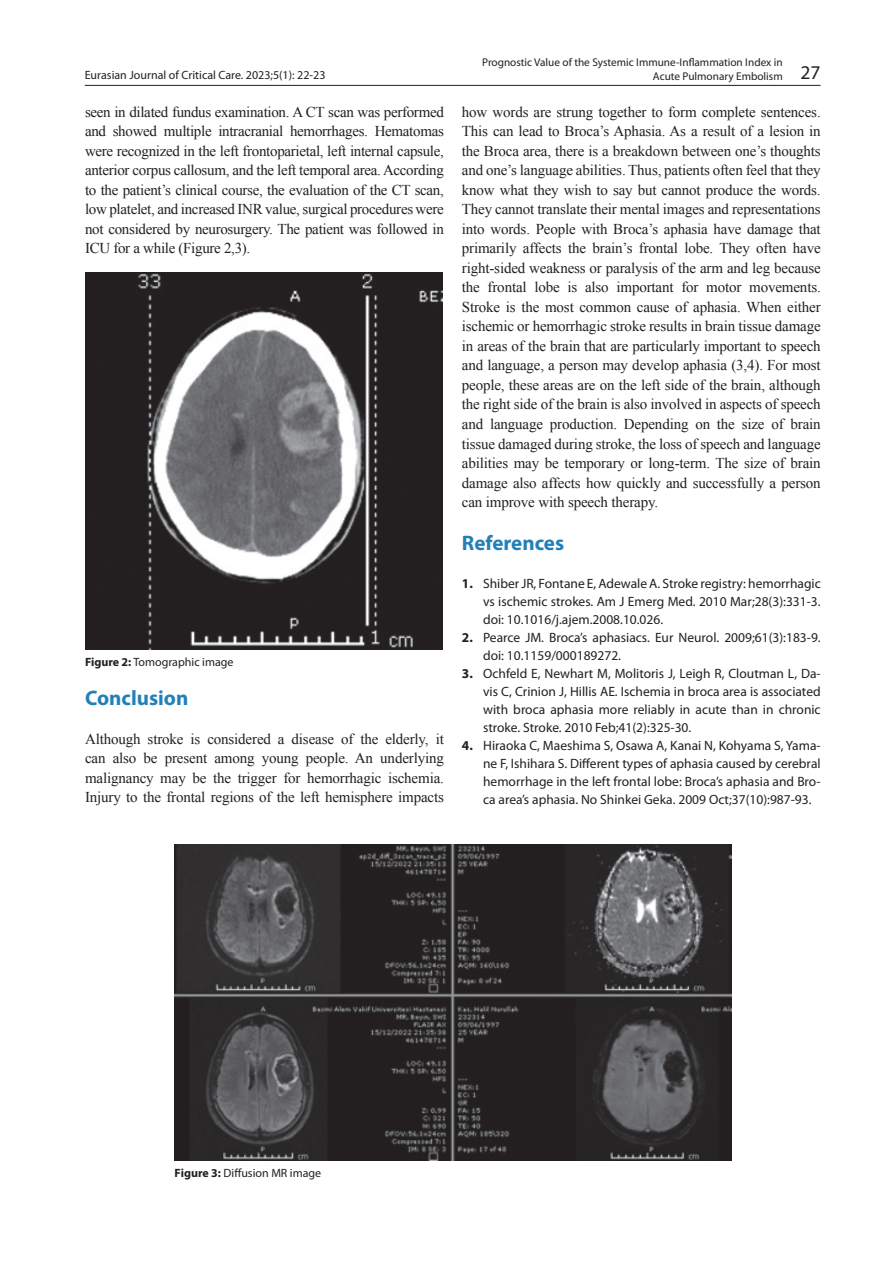
<style>
.page{position:relative;width:893px;height:1263px;background:#fff}
.page>*{position:absolute;margin:0;border:0;box-sizing:border-box;transform-origin:0 0}
.t1{font:700 21px "Myriad Pro";color:#2280b8}
.t2{font:15px/19.5px "Times New Roman";letter-spacing:-.01em;color:#231f20;text-align:justify}
.t3{font:13.5px/18px "Myriad Pro";color:#231f20;text-align:justify}
.t4{font:12px "Myriad Pro";color:#231f20}
.t5{font:11.25px "Myriad Pro";color:#231f20}
.s1{font-size:19.5px}
.s2{font-weight:700}
</style>
<div class="page">
<hr style="left:85px;top:85px;width:735px;height:1px;background:#231f20">
<img style="left:85px;top:273px;width:357px;height:377px">
<img style="left:175px;top:844px;width:556px;height:316px">
<p class="t5" style="left:482px;top:55px;width:302px">Prognostic Value of the Systemic Immune-Inflammation Index in</p>
<p class="t4" style="left:85px;top:68px;width:242px">Eurasian Journal of Critical Care. 2023;5(1): 22-23</p>
<p class="t5" style="left:653px;top:69px;width:169px">Acute Pulmonary Embolism <span class="s1">27</span></p>
<p class="t2" style="left:85px;top:102px;width:360px">seen in dilated fundus examination. A CT scan was performed and showed multiple intracranial hemorrhages. Hematomas were recognized in the left frontoparietal, left internal capsule, anterior corpus callosum, and the left temporal area. According to the patient’s clinical course, the evaluation of the CT scan, low platelet, and increased INR value, surgical procedures were not considered by neurosurgery. The patient was followed in ICU for a while (Figure 2,3).</p>
<p class="t2" style="left:462px;top:102px;width:360px">how words are strung together to form complete sentences.<br>This can lead to Broca’s Aphasia. As a result of a lesion in the Broca area, there is a breakdown between one’s thoughts and one’s language abilities. Thus, patients often feel that they know what they wish to say but cannot produce the words.<br>They cannot translate their mental images and representations into words. People with Broca’s aphasia have damage that primarily affects the brain’s frontal lobe. They often have right-sided weakness or paralysis of the arm and leg because the frontal lobe is also important for motor movements.<br>Stroke is the most common cause of aphasia. When either ischemic or hemorrhagic stroke results in brain tissue damage in areas of the brain that are particularly important to speech and language, a person may develop aphasia (3,4). For most people, these areas are on the left side of the brain, although the right side of the brain is also involved in aspects of speech and language production. Depending on the size of brain tissue damaged during stroke, the loss of speech and language abilities may be temporary or long-term. The size of brain damage also affects how quickly and successfully a person can improve with speech therapy.</p>
<h1 class="t1" style="left:462px;top:530px;width:104px">References</h1>
<p class="t3" style="left:483px;top:574px;width:339px;text-indent:-21px"><span class="s2">1.</span> Shiber JR, Fontane E, Adewale A. Stroke registry: hemorrhagic vs ischemic strokes. Am J Emerg Med. 2010 Mar;28(3):331-3. doi: 10.1016/j.ajem.2008.10.026.</p>
<p class="t3" style="left:483px;top:628px;width:339px;text-indent:-21px"><span class="s2">2.</span> Pearce JM. Broca’s aphasiacs. Eur Neurol. 2009;61(3):183-9. doi: 10.1159/000189272.</p>
<p class="t3" style="left:483px;top:664px;width:339px;text-indent:-21px"><span class="s2">3.</span> Ochfeld E, Newhart M, Molitoris J, Leigh R, Cloutman L, Da&shy;vis C, Crinion J, Hillis AE. Ischemia in broca area is associated with broca aphasia more reliably in acute than in chronic stroke. Stroke. 2010 Feb;41(2):325-30.</p>
<p class="t3" style="left:483px;top:736px;width:339px;text-indent:-21px"><span class="s2">4.</span> Hiraoka C, Maeshima S, Osawa A, Kanai N, Kohyama S, Yama&shy;ne F, Ishihara S. Different types of aphasia caused by cerebral hemorrhage in the left frontal lobe: Broca’s aphasia and Bro&shy;ca area’s aphasia. No Shinkei Geka. 2009 Oct;37(10):987-93.</p>
<p class="t4" style="left:85px;top:654px;width:150px"><span class="s2">Figure 2:</span> Tomographic image</p>
<h1 class="t1" style="left:85px;top:684px;width:105px">Conclusion</h1>
<p class="t2" style="left:85px;top:729px;width:360px">Although stroke is considered a disease of the elderly, it can also be present among young people. An underlying malignancy may be the trigger for hemorrhagic ischemia.<br>Injury to the frontal regions of the left hemisphere impacts</p>
<p class="t4" style="left:175px;top:1166px;width:148px"><span class="s2">Figure 3:</span> Diffusion MR image</p>
</div>
